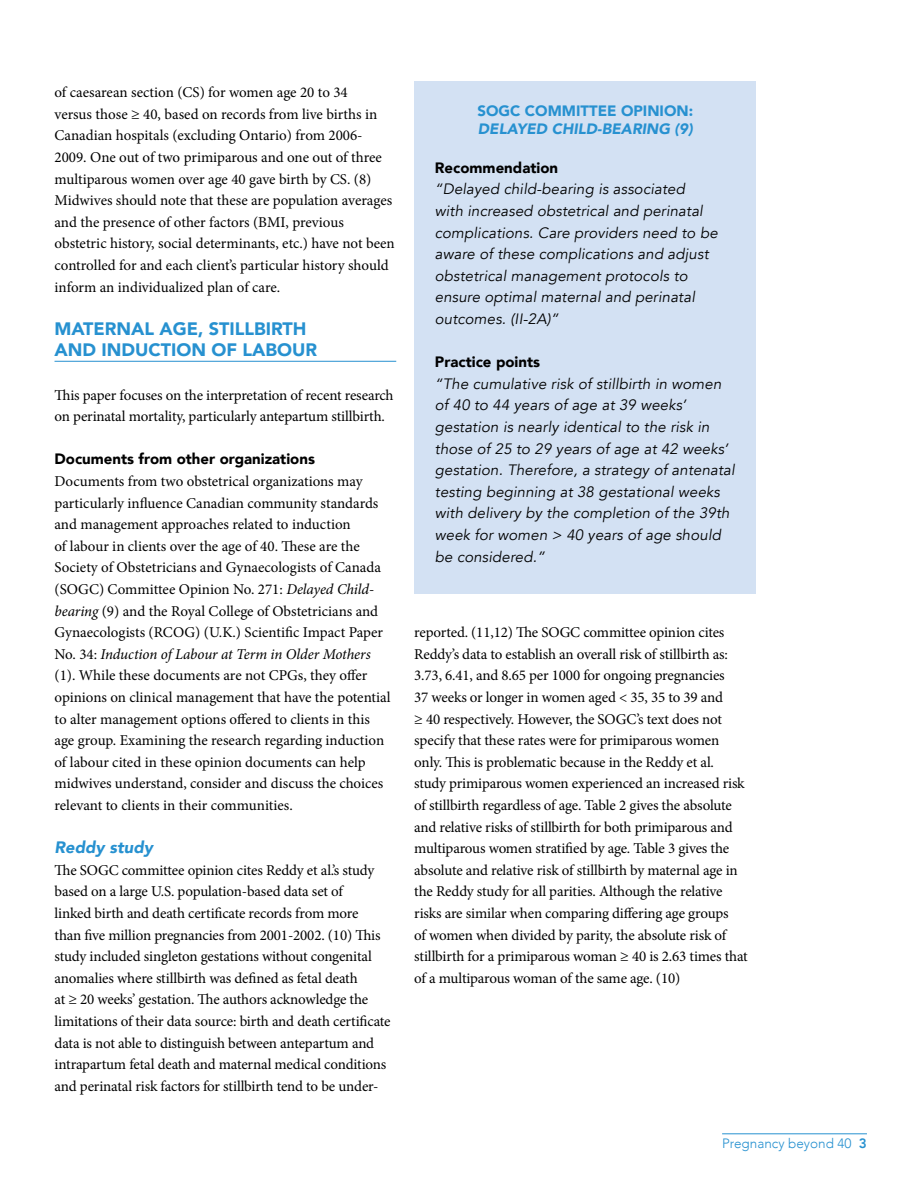
<style>
.page{position:relative;width:918px;height:1188px;background:#fff}
.page>*{position:absolute;margin:0;border:0;box-sizing:border-box;transform-origin:0 0}
.t1{font:900 18px/21.6px "Avenir";color:#2791d0}
.t2{font:italic 900 16.5px "Avenir";color:#2791d0}
.t3{font:15px/21.6px "Minion Pro";letter-spacing:-.01em;color:#000}
.t4{font:italic 15px/21.6px "Avenir";letter-spacing:.01em;color:#000}
.t5{font:900 15px "Avenir";color:#000}
.t6{font:italic 900 15px "Avenir";color:#2791d0}
.t7{font:900 15px "Avenir";color:#2791d0}
.t8{font:300 13.5px "Avenir";color:#2791d0}
.s1{font-style:italic}
.s2{font-weight:800}
</style>
<div class="page">
<hr style="left:722px;top:1134px;width:145px;height:1px;background:#2791d0">
<hr style="left:55px;top:361px;width:341px;height:1px;background:#2791d0">
<div style="left:415px;top:81px;width:341px;height:513px;background:#d3e1f3"></div>
<p class="t3" style="left:55px;top:82px;width:342px">of caesarean section (CS) for women age 20 to 34<br>versus those ≥ 40, based on records from live births in Canadian hospitals (excluding Ontario) from 2006- 2009. One out of two primiparous and one out of three multiparous women over age 40 gave birth by CS. (8)<br>Midwives should note that these are population averages and the presence of other factors (BMI, previous obstetric history, social determinants, etc.) have not been controlled for and each client’s particular history should inform an individualized plan of care.</p>
<p class="t1" style="left:55px;top:317px;width:264px">MATERNAL AGE, STILLBIRTH<br>AND INDUCTION OF LABOUR</p>
<p class="t3" style="left:55px;top:384px;width:341px">This paper focuses on the interpretation of recent research on perinatal mortality, particularly antepartum stillbirth.</p>
<p class="t5" style="left:55px;top:446px;width:262px">Documents from other organizations</p>
<p class="t3" style="left:55px;top:470px;width:338px">Documents from two obstetrical organizations may particularly influence Canadian community standards and management approaches related to induction<br>of labour in clients over the age of 40. These are the Society of Obstetricians and Gynaecologists of Canada (SOGC) Committee Opinion No. 271: <span class="s1">Delayed Child&shy;bearing</span> (9) and the Royal College of Obstetricians and Gynaecologists (RCOG) (U.K.) Scientific Impact Paper No. 34: <span class="s1">Induction of Labour at Term in Older Mothers </span>(1). While these documents are not CPGs, they offer opinions on clinical management that have the potential to alter management options offered to clients in this age group. Examining the research regarding induction of labour cited in these opinion documents can help midwives understand, consider and discuss the choices relevant to clients in their communities.</p>
<p class="t2" style="left:55px;top:834px;width:100px">Reddy study</p>
<p class="t3" style="left:55px;top:859px;width:338px">The SOGC committee opinion cites Reddy et al.’s study based on a large U.S. population-based data set of<br>linked birth and death certificate records from more<br>than five million pregnancies from 2001-2002. (10) This study included singleton gestations without congenital anomalies where stillbirth was defined as fetal death<br>at ≥ 20 weeks’ gestation. The authors acknowledge the limitations of their data source: birth and death certificate data is not able to distinguish between antepartum and intrapartum fetal death and maternal medical conditions and perinatal risk factors for stillbirth tend to be under-</p>
<p class="t7" style="left:477px;top:98px;width:217px">SOGC COMMITTEE OPINION:</p>
<p class="t6" style="left:478px;top:117px;width:216px">DELAYED CHILD-BEARING (9)</p>
<p class="t5" style="left:435px;top:155px;width:125px">Recommendation</p>
<p class="t4" style="left:435px;top:179px;width:284px">“Delayed child-bearing is associated<br>with increased obstetrical and perinatal complications. Care providers need to be aware of these complications and adjust obstetrical management protocols to ensure optimal maternal and perinatal outcomes. (II-2A)”</p>
<p class="t5" style="left:435px;top:349px;width:107px">Practice points</p>
<p class="t4" style="left:435px;top:373px;width:301px">“The cumulative risk of stillbirth in women of 40 to 44 years of age at 39 weeks’ gestation is nearly identical to the risk in those of 25 to 29 years of age at 42 weeks’ gestation. Therefore, a strategy of antenatal testing beginning at 38 gestational weeks with delivery by the completion of the 39th week for women &gt; 40 years of age should be considered.”</p>
<p class="t3" style="left:414px;top:622px;width:335px">reported. (11,12) The SOGC committee opinion cites Reddy’s data to establish an overall risk of stillbirth as:<br>3.73, 6.41, and 8.65 per 1000 for ongoing pregnancies<br>37 weeks or longer in women aged &lt; 35, 35 to 39 and<br>≥ 40 respectively. However, the SOGC’s text does not specify that these rates were for primiparous women only. This is problematic because in the Reddy et al. study primiparous women experienced an increased risk of stillbirth regardless of age. Table 2 gives the absolute and relative risks of stillbirth for both primiparous and multiparous women stratified by age. Table 3 gives the absolute and relative risk of stillbirth by maternal age in the Reddy study for all parities. Although the relative risks are similar when comparing differing age groups<br>of women when divided by parity, the absolute risk of stillbirth for a primiparous woman ≥ 40 is 2.63 times that of a multiparous woman of the same age. (10)</p>
<p class="t8" style="left:722px;top:1135px;width:146px">Pregnancy beyond 40 <span class="s2">3</span></p>
</div>
